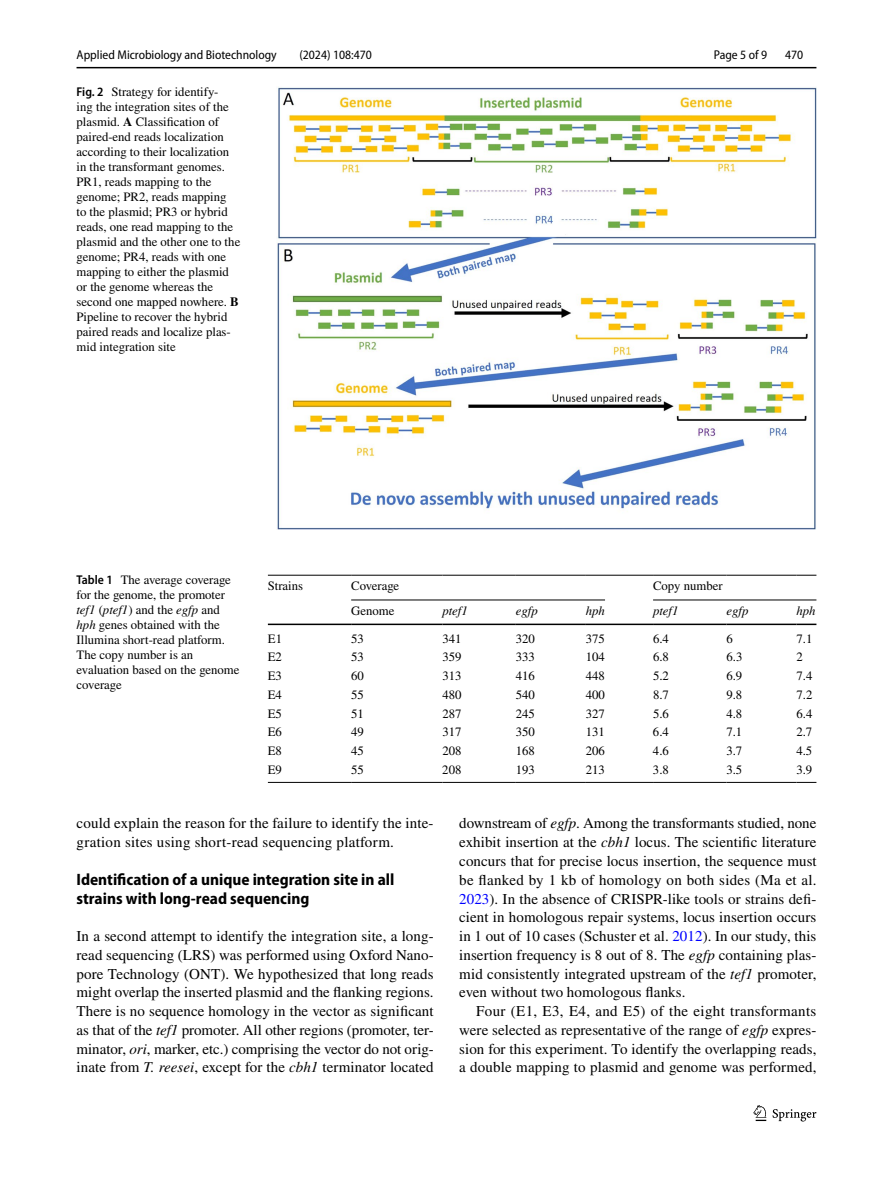
<style>
.page{position:relative;width:893px;height:1187px;background:#fff}
.page>*{position:absolute;margin:0;border:0;box-sizing:border-box;transform-origin:0 0}
.t1{font:700 semi-condensed 16.5px/18.8px "Myriad Pro";color:#000}
.t2{font:15px/18.8px "STIX";letter-spacing:.01em;color:#000;text-align:justify}
.t3{font:12.75px/15px "STIX";color:#000}
.t4{font:semi-condensed 12.75px "Myriad Pro";color:#000}
.t5{font:italic 12.75px "STIX";color:#000}
.s1{font-family:"Myriad Pro";font-weight:600;font-stretch:semi-condensed}
.s2{font-weight:700}
.s3{font-style:italic}
.s4{color:#00f}
</style>
<div class="page">
<hr style="left:77px;top:67px;width:739px;height:1px;background:#000">
<svg style="left:753px;top:1105px;width:13px;height:15px"></svg>
<svg style="left:773px;top:1109px;width:43px;height:12px"></svg>
<img style="left:277px;top:87px;width:539px;height:442px">
<hr style="left:268px;top:574px;width:83px;height:1px;background:#000">
<hr style="left:268px;top:623px;width:83px;height:2px;background:#000">
<hr style="left:351px;top:574px;width:91px;height:1px;background:#000">
<hr style="left:442px;top:574px;width:74px;height:1px;background:#000">
<hr style="left:516px;top:574px;width:70px;height:1px;background:#000">
<hr style="left:586px;top:574px;width:67px;height:1px;background:#000">
<hr style="left:653px;top:574px;width:73px;height:1px;background:#000">
<hr style="left:726px;top:574px;width:70px;height:1px;background:#000">
<svg style="left:796px;top:574px;width:20px;height:1px"></svg>
<hr style="left:351px;top:623px;width:91px;height:2px;background:#000">
<hr style="left:442px;top:623px;width:74px;height:2px;background:#000">
<hr style="left:516px;top:623px;width:70px;height:2px;background:#000">
<hr style="left:586px;top:623px;width:67px;height:2px;background:#000">
<hr style="left:653px;top:623px;width:73px;height:2px;background:#000">
<hr style="left:726px;top:623px;width:70px;height:2px;background:#000">
<hr style="left:796px;top:623px;width:20px;height:2px;background:#000">
<hr style="left:268px;top:782px;width:83px;height:1px;background:#000">
<hr style="left:351px;top:782px;width:91px;height:1px;background:#000">
<hr style="left:442px;top:782px;width:74px;height:1px;background:#000">
<hr style="left:516px;top:782px;width:70px;height:1px;background:#000">
<hr style="left:586px;top:782px;width:67px;height:1px;background:#000">
<hr style="left:653px;top:782px;width:73px;height:1px;background:#000">
<hr style="left:726px;top:782px;width:70px;height:1px;background:#000">
<svg style="left:796px;top:782px;width:20px;height:1px"></svg>
<hr style="left:351px;top:599px;width:254px;height:1px;background:#000">
<hr style="left:653px;top:599px;width:163px;height:1px;background:#000">
<p class="t4" style="left:77px;top:48px;width:202px">Applied Microbiology and Biotechnology</p>
<p class="t4" style="left:299px;top:48px;width:74px">(2024) 108:470</p>
<p class="t4" style="left:714px;top:48px;width:55px">Page 5 of 9</p>
<p class="t4" style="left:785px;top:48px;width:20px">470</p>
<p class="t3" style="left:77px;top:85px;width:165px"><span class="s1">Fig. 2</span> Strategy for identify-<br>ing the integration sites of the plasmid. <span class="s2">A</span> Classification of paired-end reads localization according to their localization in the transformant genomes.<br>PR1, reads mapping to the genome; PR2, reads mapping<br>to the plasmid; PR3 or hybrid reads, one read mapping to the plasmid and the other one to the genome; PR4, reads with one mapping to either the plasmid or the genome whereas the second one mapped nowhere. <span class="s2">B<br></span>Pipeline to recover the hybrid paired reads and localize plas&shy;mid integration site</p>
<p class="t3" style="left:77px;top:573px;width:165px"><span class="s1">Table 1</span> The average coverage for the genome, the promoter <span class="s3">tef1</span> (<span class="s3">ptef1</span>) and the <span class="s3">egfp</span> and <span class="s3">hph</span> genes obtained with the<br>Illumina short-read platform.<br>The copy number is an evaluation based on the genome coverage</p>
<p class="t3" style="left:268px;top:579px;width:37px">Strains</p>
<p class="t3" style="left:351px;top:579px;width:50px">Coverage</p>
<p class="t3" style="left:653px;top:579px;width:71px">Copy number</p>
<p class="t3" style="left:351px;top:603px;width:45px">Genome</p>
<p class="t5" style="left:442px;top:601px;width:27px">ptef1</p>
<p class="t5" style="left:516px;top:601px;width:24px">egfp</p>
<p class="t5" style="left:586px;top:601px;width:21px">hph</p>
<p class="t5" style="left:653px;top:601px;width:27px">ptef1</p>
<p class="t5" style="left:726px;top:601px;width:24px">egfp</p>
<p class="t5" style="left:796px;top:601px;width:21px">hph</p>
<p class="t3" style="left:268px;top:631px;width:16px">E1</p>
<p class="t3" style="left:351px;top:631px;width:14px">53</p>
<p class="t3" style="left:442px;top:631px;width:21px">341</p>
<p class="t3" style="left:516px;top:631px;width:21px">320</p>
<p class="t3" style="left:586px;top:631px;width:21px">375</p>
<p class="t3" style="left:653px;top:631px;width:17px">6.4</p>
<p class="t3" style="left:726px;top:631px;width:8px">6</p>
<p class="t3" style="left:796px;top:631px;width:17px">7.1</p>
<p class="t3" style="left:268px;top:650px;width:16px">E2</p>
<p class="t3" style="left:351px;top:650px;width:14px">53</p>
<p class="t3" style="left:442px;top:650px;width:21px">359</p>
<p class="t3" style="left:516px;top:650px;width:21px">333</p>
<p class="t3" style="left:586px;top:650px;width:21px">104</p>
<p class="t3" style="left:653px;top:650px;width:17px">6.8</p>
<p class="t3" style="left:726px;top:650px;width:17px">6.3</p>
<p class="t3" style="left:796px;top:650px;width:8px">2</p>
<p class="t3" style="left:268px;top:669px;width:16px">E3</p>
<p class="t3" style="left:351px;top:669px;width:14px">60</p>
<p class="t3" style="left:442px;top:669px;width:21px">313</p>
<p class="t3" style="left:516px;top:669px;width:21px">416</p>
<p class="t3" style="left:586px;top:669px;width:21px">448</p>
<p class="t3" style="left:653px;top:669px;width:17px">5.2</p>
<p class="t3" style="left:726px;top:669px;width:17px">6.9</p>
<p class="t3" style="left:796px;top:669px;width:17px">7.4</p>
<p class="t3" style="left:268px;top:688px;width:16px">E4</p>
<p class="t3" style="left:351px;top:688px;width:14px">55</p>
<p class="t3" style="left:442px;top:688px;width:21px">480</p>
<p class="t3" style="left:516px;top:688px;width:21px">540</p>
<p class="t3" style="left:586px;top:688px;width:21px">400</p>
<p class="t3" style="left:653px;top:688px;width:17px">8.7</p>
<p class="t3" style="left:726px;top:688px;width:17px">9.8</p>
<p class="t3" style="left:796px;top:688px;width:17px">7.2</p>
<p class="t3" style="left:268px;top:706px;width:16px">E5</p>
<p class="t3" style="left:351px;top:706px;width:14px">51</p>
<p class="t3" style="left:442px;top:706px;width:21px">287</p>
<p class="t3" style="left:516px;top:706px;width:21px">245</p>
<p class="t3" style="left:586px;top:706px;width:21px">327</p>
<p class="t3" style="left:653px;top:706px;width:17px">5.6</p>
<p class="t3" style="left:726px;top:706px;width:17px">4.8</p>
<p class="t3" style="left:796px;top:706px;width:17px">6.4</p>
<p class="t3" style="left:268px;top:725px;width:16px">E6</p>
<p class="t3" style="left:351px;top:725px;width:14px">49</p>
<p class="t3" style="left:442px;top:725px;width:21px">317</p>
<p class="t3" style="left:516px;top:725px;width:21px">350</p>
<p class="t3" style="left:586px;top:725px;width:21px">131</p>
<p class="t3" style="left:653px;top:725px;width:17px">6.4</p>
<p class="t3" style="left:726px;top:725px;width:17px">7.1</p>
<p class="t3" style="left:796px;top:725px;width:17px">2.7</p>
<p class="t3" style="left:268px;top:744px;width:16px">E8</p>
<p class="t3" style="left:351px;top:744px;width:14px">45</p>
<p class="t3" style="left:442px;top:744px;width:21px">208</p>
<p class="t3" style="left:516px;top:744px;width:21px">168</p>
<p class="t3" style="left:586px;top:744px;width:21px">206</p>
<p class="t3" style="left:653px;top:744px;width:17px">4.6</p>
<p class="t3" style="left:726px;top:744px;width:17px">3.7</p>
<p class="t3" style="left:796px;top:744px;width:17px">4.5</p>
<p class="t3" style="left:268px;top:763px;width:16px">E9</p>
<p class="t3" style="left:351px;top:763px;width:14px">55</p>
<p class="t3" style="left:442px;top:763px;width:21px">208</p>
<p class="t3" style="left:516px;top:763px;width:21px">193</p>
<p class="t3" style="left:586px;top:763px;width:21px">213</p>
<p class="t3" style="left:653px;top:763px;width:17px">3.8</p>
<p class="t3" style="left:726px;top:763px;width:17px">3.5</p>
<p class="t3" style="left:796px;top:763px;width:17px">3.9</p>
<p class="t2" style="left:77px;top:815px;width:359px">could explain the reason for the failure to identify the inte&shy;gration sites using short-read sequencing platform.</p>
<p class="t1" style="left:77px;top:870px;width:319px">Identification of a unique integration site in all strains with long‑read sequencing</p>
<p class="t2" style="left:77px;top:927px;width:359px">In a second attempt to identify the integration site, a long&shy;read sequencing (LRS) was performed using Oxford Nano&shy;pore Technology (ONT). We hypothesized that long reads might overlap the inserted plasmid and the flanking regions.<br>There is no sequence homology in the vector as significant as that of the <span class="s3">tef1</span> promoter. All other regions (promoter, ter&shy;minator, <span class="s3">ori</span>, marker, etc.) comprising the vector do not orig&shy;inate from <span class="s3">T. reesei</span>, except for the <span class="s3">cbh1</span> terminator located</p>
<p class="t2" style="left:459px;top:815px;width:359px">downstream of <span class="s3">egfp</span>. Among the transformants studied, none exhibit insertion at the <span class="s3">cbh1</span> locus. The scientific literature concurs that for precise locus insertion, the sequence must be flanked by 1 kb of homology on both sides (Ma et al.<br><span class="s4">2023</span>). In the absence of CRISPR-like tools or strains defi&shy;cient in homologous repair systems, locus insertion occurs in 1 out of 10 cases (Schuster et al. <span class="s4">2012</span>). In our study, this insertion frequency is 8 out of 8. The <span class="s3">egfp</span> containing plas&shy;mid consistently integrated upstream of the <span class="s3">tef1</span> promoter, even without two homologous flanks.</p>
<p class="t2" style="left:459px;top:1002px;width:359px;text-indent:17px">Four (E1, E3, E4, and E5) of the eight transformants were selected as representative of the range of <span class="s3">egfp</span> expres&shy;sion for this experiment. To identify the overlapping reads, a double mapping to plasmid and genome was performed,</p>
</div>
